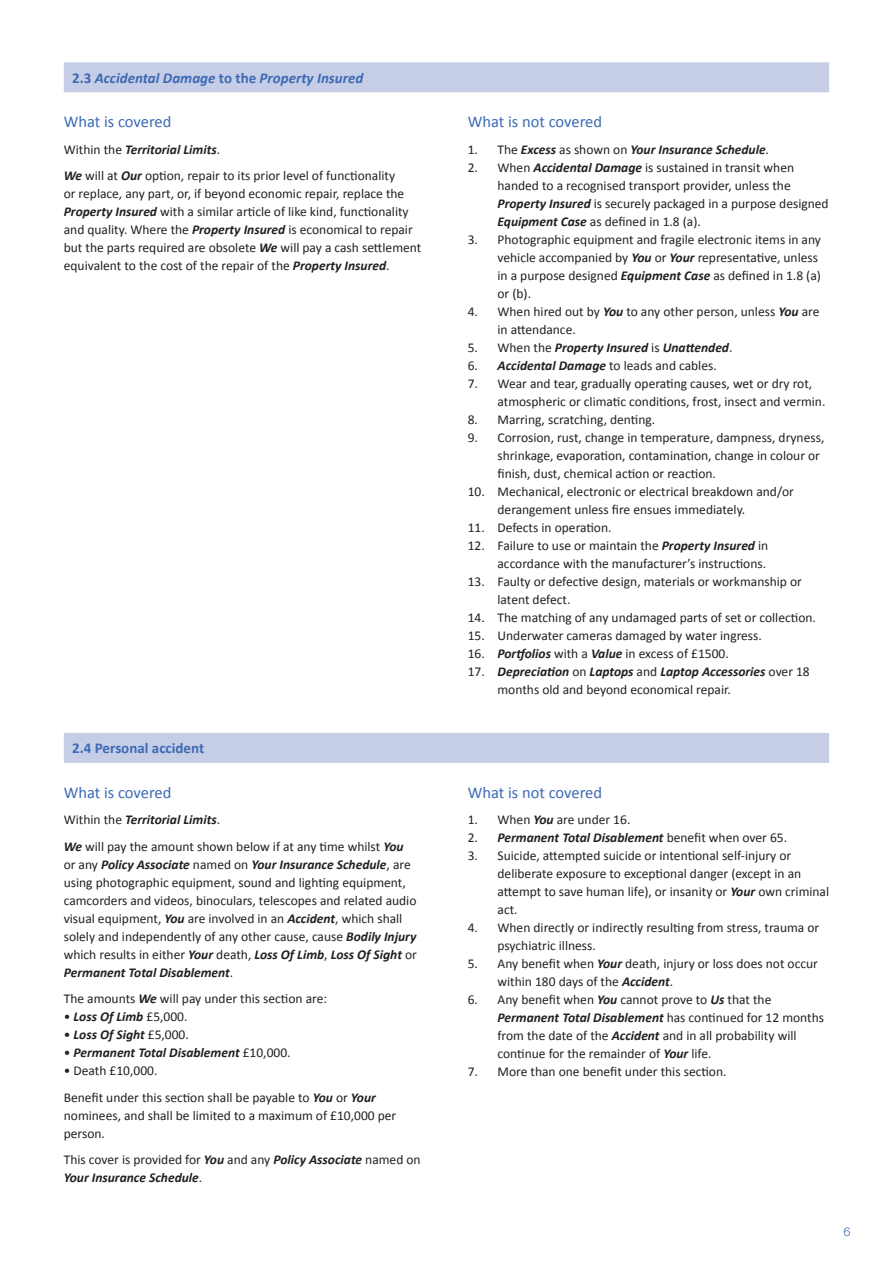
<style>
.page{position:relative;width:893px;height:1263px;background:#fff}
.page>*{position:absolute;margin:0;border:0;box-sizing:border-box;transform-origin:0 0}
.t1{font:16.5px "Calibri";color:#3c6ab4}
.t2{font:italic 700 15px "Calibri";color:#3c6ab4}
.t3{font:700 15px "Calibri";color:#3c6ab4}
.t4{font:13.5px/18px "Calibri";color:#231f20}
.t5{font:italic 700 13.5px/18px "Calibri";color:#231f20}
.t6{font:300 12px "Akzidenz Grotesk BQ";color:#3c6ab4}
.s1{font-style:normal}
.s2{font-weight:700;font-style:italic}
.s3{font-weight:400;font-style:normal}
</style>
<div class="page">
<div style="left:64px;top:62px;width:765px;height:30px;background:#c6cde7"></div>
<div style="left:64px;top:733px;width:765px;height:30px;background:#c6cde7"></div>
<p class="t2" style="left:72px;top:68px;width:293px"><span class="s1">2.3</span> Accidental Damage <span class="s1">to the</span> Property Insured</p>
<p class="t1" style="left:64px;top:111px;width:109px">What is covered</p>
<p class="t4" style="left:64px;top:135px;width:333px;line-height:26.5px">Within the <span class="s2">Territorial Limits</span>.<br><span class="s2">We</span> will at <span class="s2">Our</span> option, repair to its prior level of functionality</p>
<p class="t4" style="left:64px;top:184px;width:359px">or replace, any part, or, if beyond economic repair, replace the <span class="s2">Property Insured</span> with a similar article of like kind, functionality and quality. Where the <span class="s2">Property Insured</span> is economical to repair but the parts required are obsolete <span class="s2">We</span> will pay a cash settlement equivalent to the cost of the repair of the <span class="s2">Property Insured</span>.</p>
<p class="t3" style="left:72px;top:739px;width:133px">2.4 Personal accident</p>
<p class="t1" style="left:64px;top:782px;width:109px">What is covered</p>
<p class="t4" style="left:64px;top:806px;width:341px;line-height:26.5px">Within the <span class="s2">Territorial Limits</span>.<br><span class="s2">We</span> will pay the amount shown below if at any time whilst <span class="s2">You</span></p>
<p class="t4" style="left:64px;top:854px;width:355px">or any <span class="s2">Policy Associate</span> named on <span class="s2">Your Insurance Schedule</span>, are using photographic equipment, sound and lighting equipment, camcorders and videos, binoculars, telescopes and related audio visual equipment, <span class="s2">You</span> are involved in an <span class="s2">Accident</span>, which shall solely and independently of any other cause, cause <span class="s2">Bodily Injury </span>which results in either <span class="s2">Your</span> death, <span class="s2">Loss Of Limb</span>, <span class="s2">Loss Of Sight</span> or <span class="s2">Permanent Total Disablement</span>.</p>
<p class="t4" style="left:64px;top:989px;width:265px">The amounts <span class="s2">We</span> will pay under this section are:</p>
<p class="t5" style="left:64px;top:1007px;width:125px"><span class="s3">•</span> Loss Of Limb <span class="s3">£5,000.</span></p>
<p class="t5" style="left:64px;top:1025px;width:127px"><span class="s3">•</span> Loss Of Sight <span class="s3">£5,000.</span></p>
<p class="t5" style="left:64px;top:1043px;width:228px"><span class="s3">•</span> Permanent Total Disablement <span class="s3">£10,000.</span></p>
<p class="t4" style="left:64px;top:1057px;width:314px;line-height:26.5px">• Death £10,000.<br>Benefit under this section shall be payable to <span class="s2">You</span> or <span class="s2">Your</span></p>
<p class="t4" style="left:64px;top:1105px;width:334px">nominees, and shall be limited to a maximum of £10,000 per person.</p>
<p class="t5" style="left:64px;top:1150px;width:358px"><span class="s3">This cover is provided for</span> You <span class="s3">and any</span> Policy Associate <span class="s3">named on<br></span>Your Insurance Schedule<span class="s3">.</span></p>
<p class="t1" style="left:468px;top:111px;width:136px">What is not covered</p>
<p class="t5" style="left:468px;top:139px;width:303px"><span class="s3">1. The</span> Excess <span class="s3">as shown on</span> Your Insurance Schedule<span class="s3">.</span></p>
<p class="t4" style="left:497px;top:157px;width:333px;text-indent:-30px">2. When <span class="s2">Accidental Damage</span> is sustained in transit when handed to a recognised transport provider, unless the <span class="s2">Property Insured</span> is securely packaged in a purpose designed <span class="s2">Equipment Case</span> as defined in 1.8 (a).</p>
<p class="t4" style="left:497px;top:229px;width:325px;text-indent:-30px">3. Photographic equipment and fragile electronic items in any vehicle accompanied by <span class="s2">You</span> or <span class="s2">Your</span> representative, unless in a purpose designed <span class="s2">Equipment Case</span> as defined in 1.8 (a) or (b).</p>
<p class="t4" style="left:497px;top:301px;width:323px;text-indent:-30px">4. When hired out by <span class="s2">You</span> to any other person, unless <span class="s2">You</span> are in attendance.</p>
<p class="t5" style="left:468px;top:337px;width:266px"><span class="s3">5. When the</span> Property Insured <span class="s3">is</span> Unattended<span class="s3">.</span></p>
<p class="t4" style="left:468px;top:355px;width:251px">6. <span class="s2">Accidental Damage</span> to leads and cables.</p>
<p class="t4" style="left:497px;top:373px;width:329px;text-indent:-30px">7. Wear and tear, gradually operating causes, wet or dry rot, atmospheric or climatic conditions, frost, insect and vermin.</p>
<p class="t4" style="left:468px;top:409px;width:189px">8. Marring, scratching, denting.</p>
<p class="t4" style="left:497px;top:427px;width:328px;text-indent:-30px">9. Corrosion, rust, change in temperature, dampness, dryness, shrinkage, evaporation, contamination, change in colour or finish, dust, chemical action or reaction.</p>
<p class="t4" style="left:497px;top:481px;width:298px;text-indent:-30px">10. Mechanical, electronic or electrical breakdown and/or derangement unless fire ensues immediately.</p>
<p class="t4" style="left:468px;top:517px;width:145px">11. Defects in operation.</p>
<p class="t4" style="left:468px;top:535px;width:302px;text-align:right">12. Failure to use or maintain the <span class="s2">Property Insured</span> in accordance with the manufacturer’s instructions.</p>
<p class="t4" style="left:497px;top:571px;width:306px;text-indent:-30px">13. Faulty or defective design, materials or workmanship or latent defect.</p>
<p class="t4" style="left:468px;top:607px;width:350px">14. The matching of any undamaged parts of set or collection.</p>
<p class="t4" style="left:468px;top:625px;width:296px">15. Underwater cameras damaged by water ingress.</p>
<p class="t4" style="left:468px;top:643px;width:263px">16. <span class="s2">Portfolios</span> with a <span class="s2">Value</span> in excess of £1500.</p>
<p class="t4" style="left:497px;top:661px;width:314px;text-indent:-30px">17. <span class="s2">Depreciation</span> on <span class="s2">Laptops</span> and <span class="s2">Laptop Accessories</span> over 18 months old and beyond economical repair.</p>
<p class="t1" style="left:468px;top:782px;width:136px">What is not covered</p>
<p class="t4" style="left:468px;top:810px;width:164px">1. When <span class="s2">You</span> are under 16.</p>
<p class="t5" style="left:468px;top:828px;width:321px"><span class="s3">2.</span> Permanent Total Disablement <span class="s3">benefit when over 65.</span></p>
<p class="t4" style="left:497px;top:846px;width:333px;text-indent:-30px">3. Suicide, attempted suicide or intentional self-injury or deliberate exposure to exceptional danger (except in an attempt to save human life), or insanity or <span class="s2">Your</span> own criminal act.</p>
<p class="t4" style="left:497px;top:918px;width:323px;text-indent:-30px">4. When directly or indirectly resulting from stress, trauma or psychiatric illness.</p>
<p class="t4" style="left:497px;top:954px;width:322px;text-indent:-30px">5. Any benefit when <span class="s2">Your</span> death, injury or loss does not occur within 180 days of the <span class="s2">Accident</span>.</p>
<p class="t4" style="left:497px;top:990px;width:328px;text-indent:-30px">6. Any benefit when <span class="s2">You</span> cannot prove to <span class="s2">Us</span> that the <span class="s2">Permanent Total Disablement</span> has continued for 12 months from the date of the <span class="s2">Accident</span> and in all probability will continue for the remainder of <span class="s2">Your</span> life.</p>
<p class="t4" style="left:468px;top:1062px;width:260px">7. More than one benefit under this section.</p>
<p class="t6" style="left:843px;top:1225px;width:8px">6</p>
</div>
